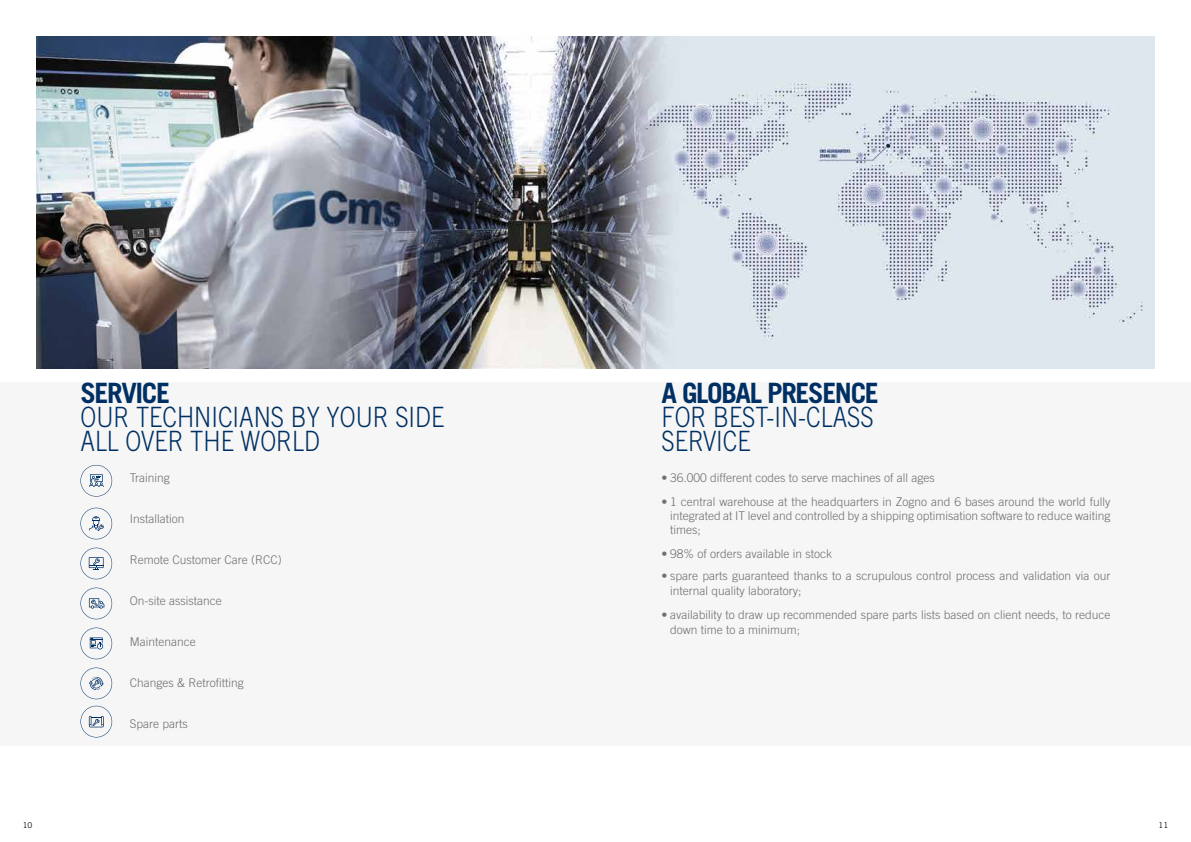
<style>
.page{position:relative;width:1191px;height:842px;background:#fff}
.page>*{position:absolute;margin:0;border:0;box-sizing:border-box;transform-origin:0 0}
.t1{font:300 28px/24px "Trade Gothic LT Std";color:#003063;scale:.85 1}
.t2{font:700 28px "Trade Gothic LT Std";letter-spacing:-.05em;color:#003063}
.t3{font:300 12px/14.2px "Trade Gothic LT Std";color:#706f6f}
.t4{font:8px "Trade Gothic LT Std";color:#000}
</style>
<div class="page">
<img style="left:36px;top:36px;width:1119px;height:333px">
<div style="left:0;top:382px;width:1191px;height:364px;background:#f6f6f6"></div>
<svg style="left:80px;top:465px;width:32px;height:32px"></svg>
<svg style="left:80px;top:628px;width:32px;height:31px"></svg>
<svg style="left:80px;top:706px;width:32px;height:31px"></svg>
<svg style="left:80px;top:508px;width:32px;height:31px"></svg>
<svg style="left:80px;top:588px;width:32px;height:31px"></svg>
<svg style="left:80px;top:668px;width:32px;height:31px"></svg>
<svg style="left:80px;top:548px;width:32px;height:31px"></svg>
<h1 class="t2" style="left:80px;top:375px;width:91px">SERVICE</h1>
<h1 class="t1" style="left:80px;top:404px;width:429px">OUR TECHNICIANS BY YOUR SIDE<br>ALL OVER THE WORLD</h1>
<p class="t3" style="left:130px;top:470px;width:42px">Training</p>
<p class="t3" style="left:130px;top:511px;width:56px">Installation</p>
<p class="t3" style="left:130px;top:552px;width:153px">Remote Customer Care (RCC)</p>
<p class="t3" style="left:130px;top:593px;width:93px">On-site assistance</p>
<p class="t3" style="left:130px;top:634px;width:68px">Maintenance</p>
<p class="t3" style="left:130px;top:675px;width:116px">Changes &amp; Retrofitting</p>
<p class="t3" style="left:130px;top:716px;width:60px">Spare parts</p>
<h1 class="t2" style="left:661px;top:375px;width:219px">A GLOBAL PRESENCE</h1>
<h1 class="t1" style="left:661px;top:404px;width:251px">FOR BEST-IN-CLASS<br>SERVICE</h1>
<p class="t3" style="left:661px;top:470px;width:275px">• 36.000 different codes to serve machines of all ages</p>
<p class="t3" style="left:670px;top:494px;width:442px;text-align:justify;text-indent:-9px">• 1 central warehouse at the headquarters in Zogno and 6 bases around the world fully integrated at IT level and controlled by a shipping optimisation software to reduce waiting times;</p>
<p class="t3" style="left:661px;top:547px;width:172px">• 98% of orders available in stock</p>
<p class="t3" style="left:670px;top:568px;width:442px;line-height:15px;text-indent:-9px">• spare parts guaranteed thanks to a scrupulous control process and validation via our internal quality laboratory;</p>
<p class="t3" style="left:670px;top:607px;width:442px;line-height:15px;text-indent:-9px">• availability to draw up recommended spare parts lists based on client needs, to reduce down time to a minimum;</p>
<p class="t4" style="left:23px;top:820px;width:11px">10</p>
<p class="t4" style="left:1158px;top:820px;width:11px">11</p>
</div>
